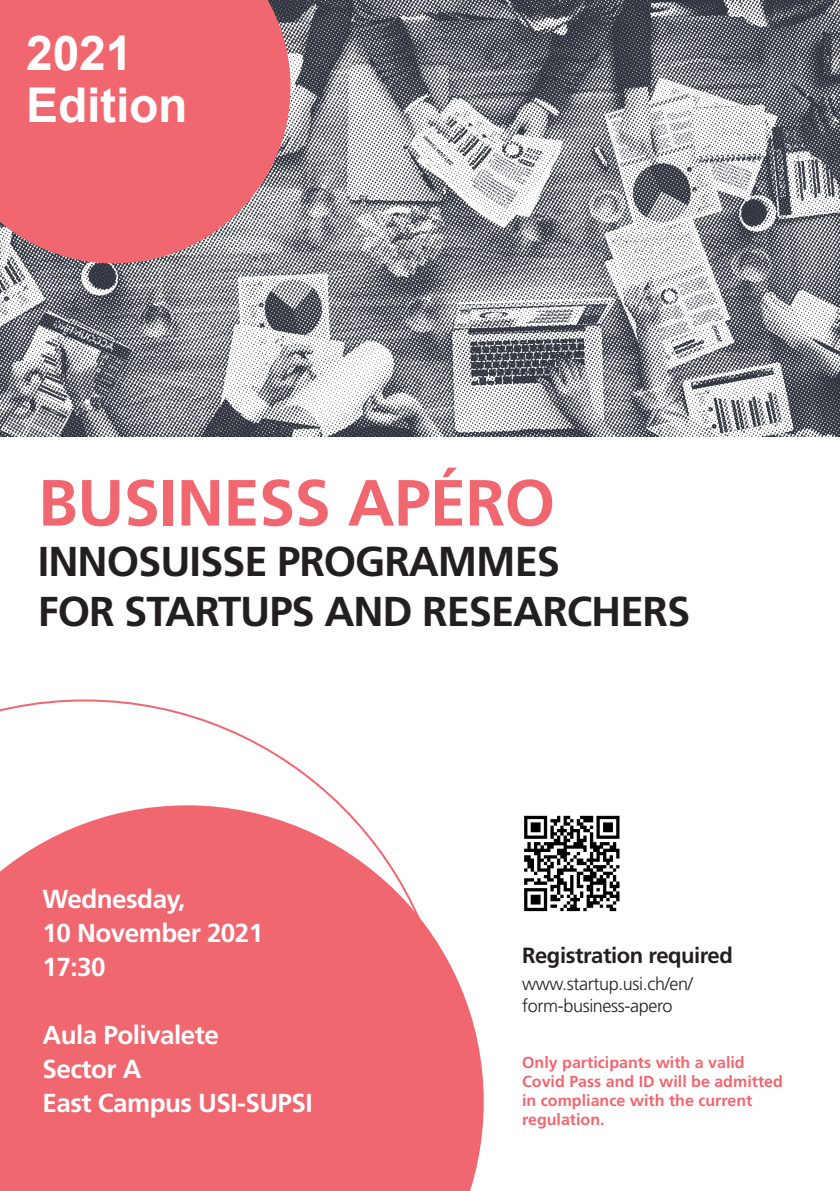
<style>
.page{position:relative;width:840px;height:1191px;background:#fff}
.page>*{position:absolute;margin:0;border:0;box-sizing:border-box;transform-origin:0 0}
.t1{font:700 65.2px "Frutiger LT Std";letter-spacing:-.01em;color:#f16770}
.t2{font:700 48px "Arial";letter-spacing:-.005em;color:#fff}
.t3{font:700 41.8px "Frutiger LT Std";letter-spacing:-.025em;color:#231f20}
.t4{font:700 26px "Frutiger LT Std";letter-spacing:-.02em;color:#fff}
.t5{font:700 22px "Frutiger LT Std";letter-spacing:-.02em;color:#231f20}
.t6{font:300 18px/21.6px "Frutiger LT Std";letter-spacing:-.02em;color:#231f20}
.t7{font:700 16px/19.2px "Frutiger LT Std";color:#f16770}
</style>
<div class="page">
<svg style="left:0;top:699px;width:342px;height:106px"></svg>
<img style="left:0;top:0;width:839px;height:437px">
<svg style="left:0;top:0;width:290px;height:263px;background:#e76d75"></svg>
<svg style="left:0;top:805px;width:483px;height:386px;background:#f2777f"></svg>
<svg style="left:524px;top:815px;width:96px;height:97px"></svg>
<svg style="left:524px;top:816px;width:95px;height:95px"></svg>
<p class="t2" style="left:26px;top:19px;width:108px">2021</p>
<p class="t2" style="left:26px;top:71px;width:163px">Edition</p>
<p class="t1" style="left:38px;top:464px;width:518px">BUSINESS APÉRO</p>
<p class="t3" style="left:38px;top:536px;width:523px">INNOSUISSE PROGRAMMES</p>
<p class="t3" style="left:38px;top:586px;width:653px">FOR STARTUPS AND RESEARCHERS</p>
<p class="t4" style="left:43px;top:883px;width:144px">Wednesday,</p>
<p class="t4" style="left:43px;top:917px;width:222px">10 November 2021</p>
<p class="t4" style="left:43px;top:951px;width:64px">17:30</p>
<p class="t4" style="left:43px;top:1019px;width:178px">Aula Polivalete</p>
<p class="t4" style="left:43px;top:1053px;width:100px">Sector A</p>
<p class="t4" style="left:43px;top:1087px;width:271px">East Campus USI-SUPSI</p>
<p class="t5" style="left:522px;top:942px;width:212px">Registration required</p>
<p class="t6" style="left:522px;top:973px;width:172px">www.startup.usi.ch/en/ form-business-apero</p>
<p class="t7" style="left:522px;top:1052px;width:262px">Only participants with a valid<br>Covid Pass and ID will be admitted in compliance with the current regulation.</p>
</div>
